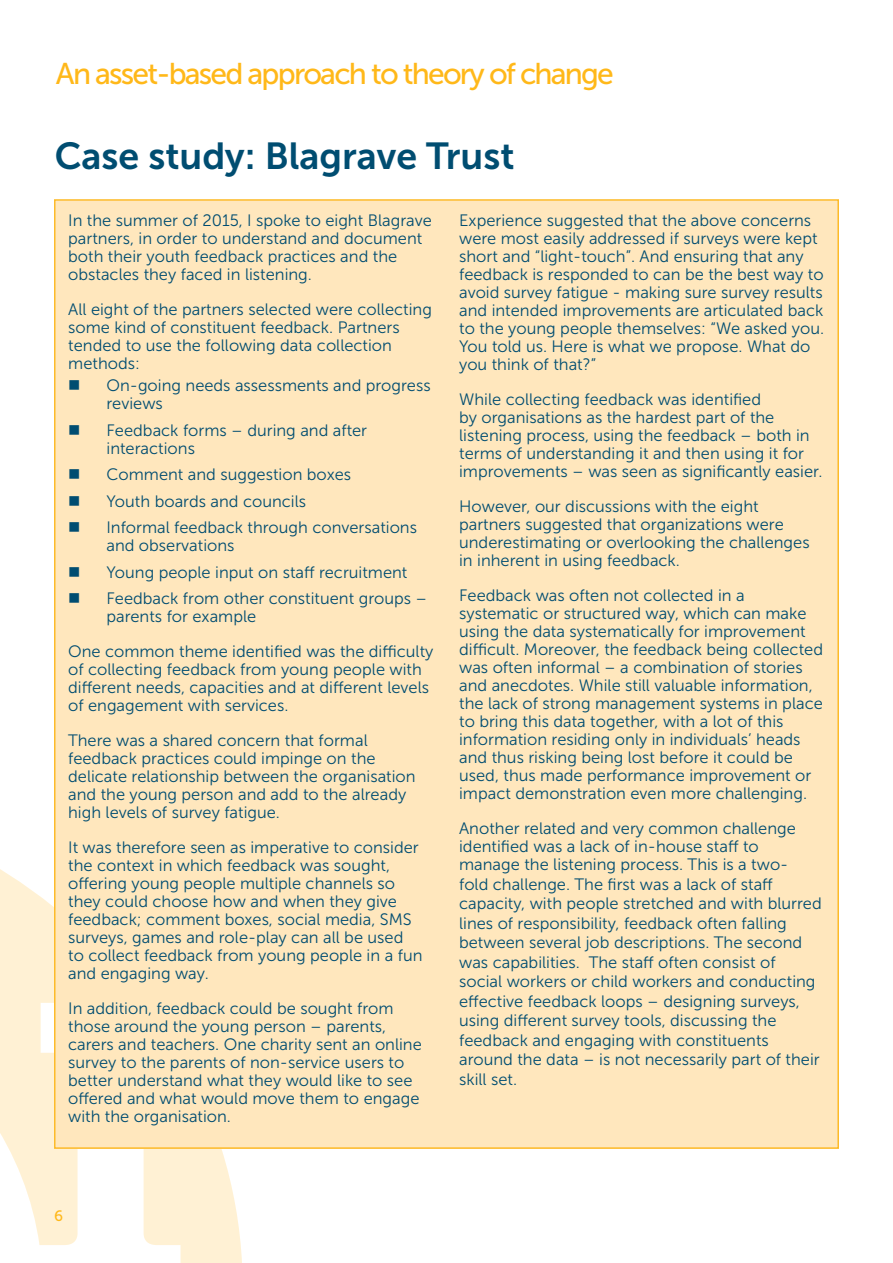
<style>
.page{position:relative;width:893px;height:1263px;background:#fff}
.page>*{position:absolute;margin:0;border:0;box-sizing:border-box;transform-origin:0 0}
.t1{font:37.5px "Museo Sans 700";color:#004d71}
.t2{font:30px "Museo Sans 500";letter-spacing:-.06em;color:#ffb819}
.t3{font:16.5px/18px "Museo Sans 300";color:#004d71}
.t4{font:15px "Museo Sans 500";color:#ffb819}
</style>
<div class="page">
<svg style="left:147px;top:1149px;width:95px;height:114px;background:#fff2d9"></svg>
<svg style="left:0;top:869px;width:147px;height:376px;fill:#fff1d4"></svg>
<div style="left:55px;top:200px;width:783px;height:948px;background:#ffe7bd"></div>
<h2 class="t2" style="left:56px;top:57px;width:559px">An asset-based approach to theory of change</h2>
<h1 class="t1" style="left:55px;top:135px;width:461px">Case study: Blagrave Trust</h1>
<p class="t3" style="left:68px;top:211px;width:365px">In the summer of 2015, I spoke to eight Blagrave partners, in order to understand and document both their youth feedback practices and the obstacles they faced in listening.</p>
<p class="t3" style="left:68px;top:300px;width:365px">All eight of the partners selected were collecting some kind of constituent feedback. Partners tended to use the following data collection methods:</p>
<p class="t3" style="left:107px;top:377px;width:326px;text-indent:-38px">■ On-going needs assessments and progress reviews</p>
<p class="t3" style="left:107px;top:421px;width:262px;text-indent:-38px">■ Feedback forms – during and after interactions</p>
<p class="t3" style="left:68px;top:466px;width:284px">■ Comment and suggestion boxes</p>
<p class="t3" style="left:68px;top:492px;width:239px">■ Youth boards and councils</p>
<p class="t3" style="left:106px;top:519px;width:312px;text-indent:-38px">■ Informal feedback through conversations and observations</p>
<p class="t3" style="left:68px;top:563px;width:341px">■ Young people input on staff recruitment</p>
<p class="t3" style="left:106px;top:590px;width:322px;text-indent:-38px">■ Feedback from other constituent groups – parents for example</p>
<p class="t3" style="left:68px;top:643px;width:367px">One common theme identified was the difficulty of collecting feedback from young people with different needs, capacities and at different levels of engagement with services.</p>
<p class="t3" style="left:68px;top:732px;width:349px">There was a shared concern that formal feedback practices could impinge on the delicate relationship between the organisation and the young person and add to the already high levels of survey fatigue.</p>
<p class="t3" style="left:68px;top:839px;width:356px">It was therefore seen as imperative to consider the context in which feedback was sought, offering young people multiple channels so they could choose how and when they give feedback; comment boxes, social media, SMS surveys, games and role-play can all be used to collect feedback from young people in a fun and engaging way.</p>
<p class="t3" style="left:68px;top:1000px;width:355px">In addition, feedback could be sought from those around the young person – parents, carers and teachers. One charity sent an online survey to the parents of non-service users to better understand what they would like to see offered and what would move them to engage with the organisation.</p>
<p class="t3" style="left:459px;top:211px;width:367px">Experience suggested that the above concerns were most easily addressed if surveys were kept short and “light-touch”. And ensuring that any feedback is responded to can be the best way to avoid survey fatigue - making sure survey results and intended improvements are articulated back to the young people themselves: “We asked you.<br>You told us. Here is what we propose. What do you think of that?”</p>
<p class="t3" style="left:459px;top:390px;width:365px">While collecting feedback was identified<br>by organisations as the hardest part of the listening process, using the feedback – both in terms of understanding it and then using it for improvements – was seen as significantly easier.</p>
<p class="t3" style="left:459px;top:497px;width:352px">However, our discussions with the eight partners suggested that organizations were underestimating or overlooking the challenges in inherent in using feedback.</p>
<p class="t3" style="left:459px;top:586px;width:365px">Feedback was often not collected in a systematic or structured way, which can make using the data systematically for improvement difficult. Moreover, the feedback being collected was often informal – a combination of stories and anecdotes. While still valuable information, the lack of strong management systems in place to bring this data together, with a lot of this information residing only in individuals’ heads and thus risking being lost before it could be used, thus made performance improvement or impact demonstration even more challenging.</p>
<p class="t3" style="left:459px;top:819px;width:338px">Another related and very common challenge identified was a lack of in-house staff to manage the listening process. This is a two-</p>
<p class="t3" style="left:459px;top:874px;width:364px;line-height:19.5px">fold challenge. The first was a lack of staff capacity, with people stretched and with blurred lines of responsibility, feedback often falling between several job descriptions. The second was capabilities. The staff often consist of social workers or child workers and conducting effective feedback loops – designing surveys, using different survey tools, discussing the feedback and engaging with constituents around the data – is not necessarily part of their skill set.</p>
<p class="t4" style="left:54px;top:1208px;width:10px">6</p>
</div>
